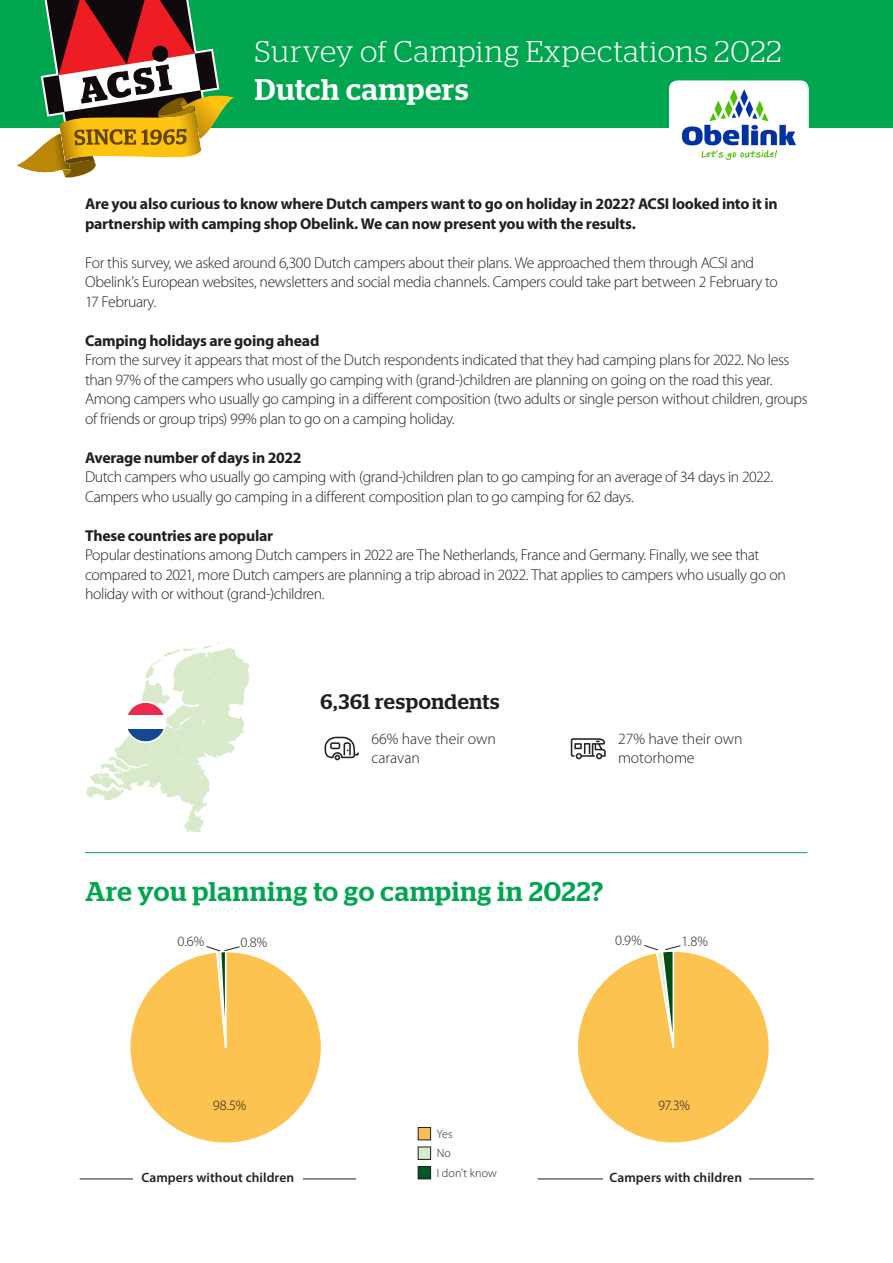
<style>
.page{position:relative;width:893px;height:1263px;background:#fff}
.page>*{position:absolute;margin:0;border:0;box-sizing:border-box;transform-origin:0 0}
.t1{font:300 30px "Stag";letter-spacing:.03em;color:#fff}
.t2{font:500 30px "Stag";letter-spacing:.025em;color:#fff}
.t3{font:500 27px "Stag";letter-spacing:.03em;color:#00a54f}
.t4{font:500 21px "Stag";letter-spacing:.025em;color:#231f20}
.t5{font:300 15.75px/19.5px "Myriad Pro";letter-spacing:-.025em;color:#231f20}
.t6{font:700 15.75px/19.5px "Myriad Pro";letter-spacing:-.015em;color:#231f20}
.t7{font:300 15.75px/18.9px "Myriad Pro";color:#231f20}
.t8{font:300 14.25px "Myriad Pro";color:#231f20}
.t9{font:600 13.5px "Myriad Pro";letter-spacing:.005em;color:#231f20}
.t10{font:300 12px/19.5px "Myriad Pro";letter-spacing:.01em;color:#231f20}
</style>
<div class="page">
<svg style="left:86px;top:642px;width:164px;height:190px"></svg>
<svg style="left:126px;top:729px;width:39px;height:12px"></svg>
<svg style="left:126px;top:703px;width:39px;height:12px"></svg>
<div style="left:126px;top:715px;width:39px;height:14px;background:#fff"></div>
<div style="left:125px;top:701px;width:42px;height:42px;border:2px solid #fff;border-radius:50%"></div>
<div style="left:0;top:0;width:893px;height:128px;background:#00a54f"></div>
<svg style="left:324px;top:737px;width:35px;height:23px"></svg>
<svg style="left:571px;top:738px;width:35px;height:21px"></svg>
<hr style="left:85px;top:852px;width:722px;height:1px;background:#00a54f">
<svg style="left:16px;top:0;width:218px;height:177px"></svg>
<div style="left:669px;top:80px;width:140px;height:88px;background:#fff;border-radius:9px"></div>
<img style="left:681px;top:89px;width:115px;height:71px">
<svg style="left:578px;top:945px;width:191px;height:198px"></svg>
<svg style="left:130px;top:946px;width:191px;height:197px"></svg>
<div style="left:418px;top:1127px;width:13px;height:13px;background:#f8bd54"></div>
<div style="left:418px;top:1127px;width:13px;height:13px;border:1px solid #231f20"></div>
<div style="left:418px;top:1147px;width:13px;height:12px;background:#d9eaca"></div>
<div style="left:418px;top:1147px;width:13px;height:12px;border:1px solid #231f20"></div>
<div style="left:418px;top:1166px;width:13px;height:13px;background:#005824"></div>
<div style="left:418px;top:1166px;width:13px;height:13px;border:1px solid #231f20"></div>
<hr style="left:537px;top:1179px;width:277px;height:1px;background:#231f20">
<hr style="left:80px;top:1179px;width:276px;height:1px;background:#231f20">
<div style="left:603px;top:1172px;width:146px;height:10px;background:#fff"></div>
<div style="left:133px;top:1172px;width:170px;height:10px;background:#fff"></div>
<h1 class="t1" style="left:255px;top:41px;width:528px">Survey of Camping Expectations 2022</h1>
<h1 class="t2" style="left:255px;top:78px;width:215px">Dutch campers</h1>
<p class="t6" style="left:85px;top:195px;width:694px">Are you also curious to know where Dutch campers want to go on holiday in 2022? ACSI looked into it in partnership with camping shop Obelink. We can now present you with the results.</p>
<p class="t5" style="left:85px;top:254px;width:694px">For this survey, we asked around 6,300 Dutch campers about their plans. We approached them through ACSI and<br>Obelink's European websites, newsletters and social media channels. Campers could take part between 2 February to<br>17 February.</p>
<p class="t6" style="left:85px;top:332px;width:236px">Camping holidays are going ahead</p>
<p class="t5" style="left:85px;top:351px;width:724px">From the survey it appears that most of the Dutch respondents indicated that they had camping plans for 2022. No less than 97% of the campers who usually go camping with (grand-)children are planning on going on the road this year.<br>Among campers who usually go camping in a different composition (two adults or single person without children, groups of friends or group trips) 99% plan to go on a camping holiday.</p>
<p class="t6" style="left:85px;top:449px;width:218px">Average number of days in 2022</p>
<p class="t5" style="left:85px;top:468px;width:690px">Dutch campers who usually go camping with (grand-)children plan to go camping for an average of 34 days in 2022.<br>Campers who usually go camping in a different composition plan to go camping for 62 days.</p>
<p class="t6" style="left:85px;top:527px;width:190px">These countries are popular</p>
<p class="t5" style="left:85px;top:546px;width:702px">Popular destinations among Dutch campers in 2022 are The Netherlands, France and Germany. Finally, we see that compared to 2021, more Dutch campers are planning a trip abroad in 2022. That applies to campers who usually go on holiday with or without (grand-)children.</p>
<h3 class="t4" style="left:320px;top:694px;width:181px">6,361 respondents</h3>
<p class="t7" style="left:371px;top:731px;width:126px">66% have their own caravan</p>
<p class="t7" style="left:618px;top:731px;width:126px">27% have their own motorhome</p>
<h2 class="t3" style="left:86px;top:881px;width:519px">Are you planning to go camping in 2022?</h2>
<p class="t8" style="left:178px;top:935px;width:28px">0.6%</p>
<p class="t8" style="left:240px;top:936px;width:28px">0.8%</p>
<p class="t8" style="left:615px;top:934px;width:28px">0.9%</p>
<p class="t8" style="left:682px;top:935px;width:28px">1.8%</p>
<p class="t8" style="left:213px;top:1099px;width:35px">98.5%</p>
<p class="t8" style="left:658px;top:1099px;width:33px">97.3%</p>
<p class="t10" style="left:437px;top:1125px;width:62px">Yes<br>No<br>I don't know</p>
<p class="t9" style="left:141px;top:1172px;width:154px">Campers without children</p>
<p class="t9" style="left:609px;top:1172px;width:134px">Campers with children</p>
</div>
